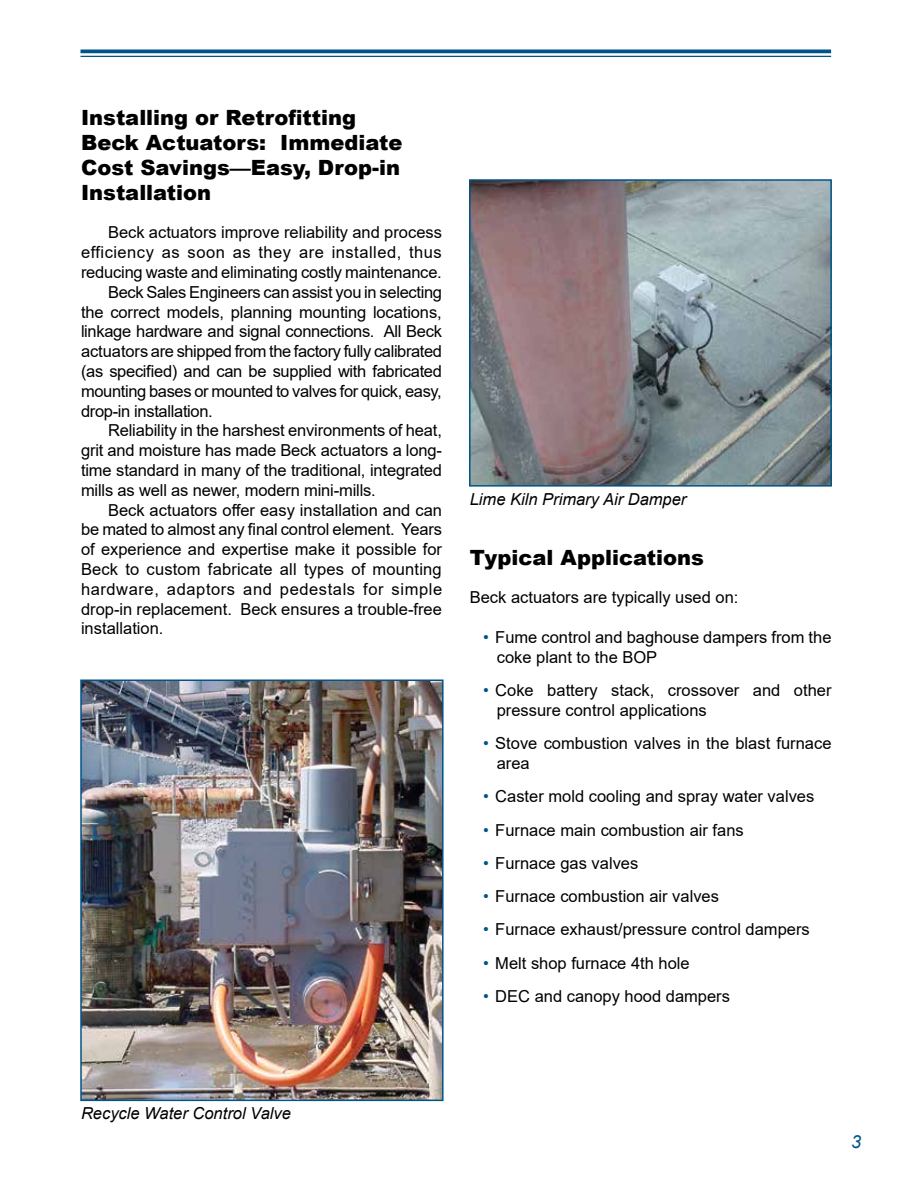
<style>
.page{position:relative;width:918px;height:1188px;background:#fff}
.page>*{position:absolute;margin:0;border:0;box-sizing:border-box;transform-origin:0 0}
.t1{font:900 21px/25.2px "Arial";color:#000}
.t2{font:italic 18px "Arial";color:#005488}
.t3{font:16.5px/19.8px "Arial";color:#000}
.t4{font:16.5px "Arial";letter-spacing:-.02em;color:#000}
.t5{font:16.5px "Arial";letter-spacing:-.025em;color:#000}
.t6{font:italic 16.5px "Arial";color:#000}
.t7{font:16.5px "Arial";letter-spacing:.03em;color:#000}
.t8{font:16.5px "Arial";letter-spacing:.035em;color:#000}
.s1{color:#005488}
</style>
<div class="page">
<img style="left:472px;top:182px;width:357px;height:302px">
<div style="left:469px;top:179px;width:363px;height:308px;border:2px solid #005488"></div>
<img style="left:83px;top:683px;width:358px;height:415px">
<div style="left:80px;top:680px;width:364px;height:421px;border:2px solid #005488"></div>
<hr style="left:81px;top:50px;width:750px;height:3px;background:#005488">
<hr style="left:81px;top:56px;width:750px;height:1px;background:#005488">
<p class="t1" style="left:81px;top:104px;width:323px">Installing or Retrofitting<br>Beck Actuators: Immediate<br>Cost Savings—Easy, Drop-in<br>Installation</p>
<p class="t3" style="left:108px;top:223px;width:336px">Beck actuators improve reliability and process</p>
<p class="t7" style="left:81px;top:241px;width:362px">efficiency as soon as they are installed, thus</p>
<p class="t3" style="left:81px;top:262px;width:362px">reducing waste and eliminating costly maintenance.</p>
<p class="t4" style="left:108px;top:281px;width:336px">Beck Sales Engineers can assist you in selecting</p>
<p class="t3" style="left:81px;top:302px;width:362px">the correct models, planning mounting locations,</p>
<p class="t4" style="left:81px;top:320px;width:362px">linkage hardware and signal connections. All Beck</p>
<p class="t5" style="left:81px;top:340px;width:363px">actuators are shipped from the factory fully calibrated</p>
<p class="t4" style="left:81px;top:360px;width:362px">(as specified) and can be supplied with fabricated</p>
<p class="t4" style="left:81px;top:380px;width:362px">mounting bases or mounted to valves for quick, easy,</p>
<p class="t4" style="left:81px;top:399px;width:133px">drop-in installation.</p>
<p class="t3" style="left:108px;top:421px;width:335px">Reliability in the harshest environments of heat,</p>
<p class="t3" style="left:81px;top:440px;width:363px">grit and moisture has made Beck actuators a long-</p>
<p class="t3" style="left:81px;top:460px;width:362px">time standard in many of the traditional, integrated</p>
<p class="t3" style="left:81px;top:480px;width:296px">mills as well as newer, modern mini-mills.</p>
<p class="t3" style="left:108px;top:500px;width:336px">Beck actuators offer easy installation and can</p>
<p class="t3" style="left:81px;top:520px;width:363px">be mated to almost any final control element. Years</p>
<p class="t3" style="left:81px;top:539px;width:363px">of experience and expertise make it possible for</p>
<p class="t3" style="left:81px;top:559px;width:362px">Beck to custom fabricate all types of mounting</p>
<p class="t8" style="left:81px;top:578px;width:363px">hardware, adaptors and pedestals for simple</p>
<p class="t3" style="left:81px;top:599px;width:363px">drop-in replacement. Beck ensures a trouble-free</p>
<p class="t3" style="left:81px;top:619px;width:84px">installation.</p>
<p class="t6" style="left:470px;top:488px;width:218px">Lime Kiln Primary Air Damper</p>
<p class="t1" style="left:470px;top:544px;width:236px">Typical Applications</p>
<p class="t3" style="left:470px;top:588px;width:270px">Beck actuators are typically used on:</p>
<p class="t3" style="left:497px;top:627px;width:336px;text-indent:-13px"><span class="s1">•</span> Fume control and baghouse dampers from the coke plant to the BOP</p>
<p class="t3" style="left:497px;top:680px;width:336px;text-indent:-13px"><span class="s1">•</span> Coke battery stack, crossover and other pressure control applications</p>
<p class="t3" style="left:497px;top:733px;width:336px;text-indent:-13px"><span class="s1">•</span> Stove combustion valves in the blast furnace area</p>
<p class="t3" style="left:483px;top:786px;width:333px"><span class="s1">•</span> Caster mold cooling and spray water valves</p>
<p class="t3" style="left:483px;top:820px;width:262px"><span class="s1">•</span> Furnace main combustion air fans</p>
<p class="t3" style="left:483px;top:853px;width:157px"><span class="s1">•</span> Furnace gas valves</p>
<p class="t3" style="left:483px;top:886px;width:237px"><span class="s1">•</span> Furnace combustion air valves</p>
<p class="t3" style="left:483px;top:920px;width:328px"><span class="s1">•</span> Furnace exhaust/pressure control dampers</p>
<p class="t3" style="left:483px;top:953px;width:208px"><span class="s1">•</span> Melt shop furnace 4th hole</p>
<p class="t3" style="left:483px;top:986px;width:248px"><span class="s1">•</span> DEC and canopy hood dampers</p>
<p class="t6" style="left:81px;top:1103px;width:211px">Recycle Water Control Valve</p>
<p class="t2" style="left:851px;top:1130px;width:12px">3</p>
</div>
